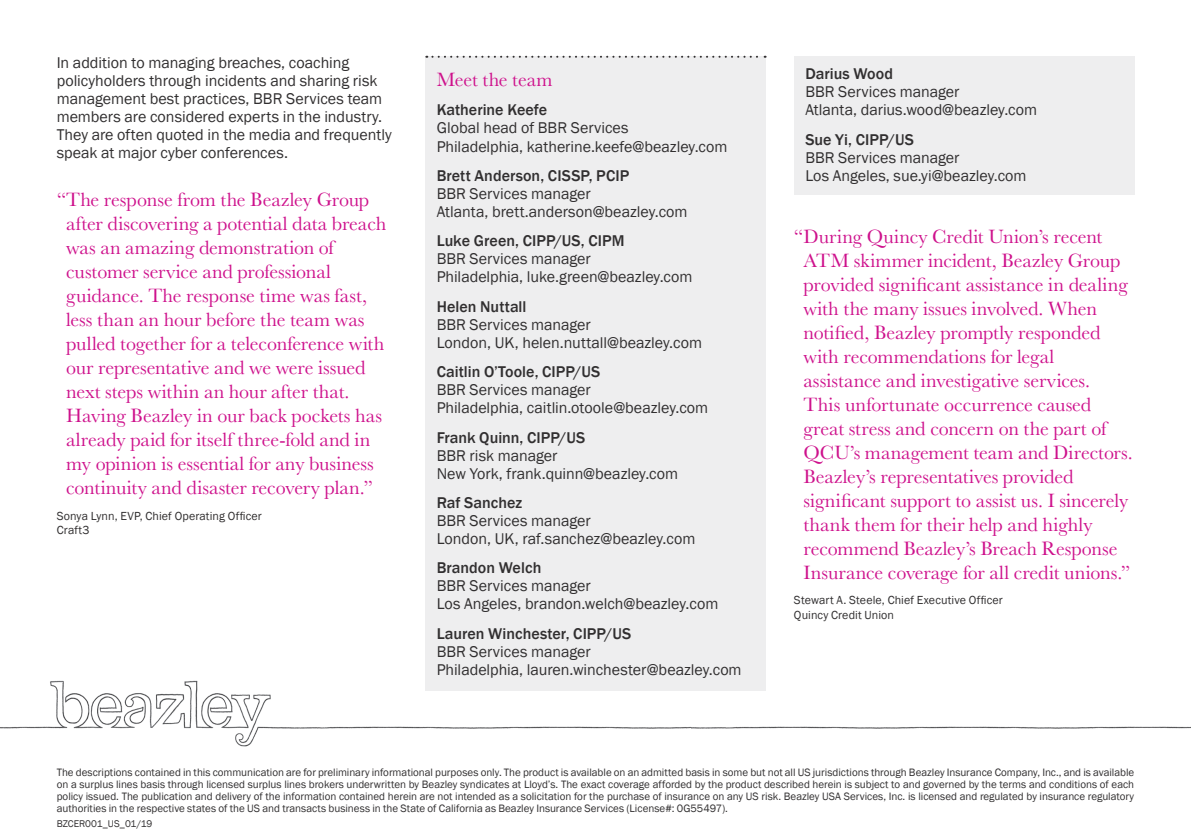
<style>
.page{position:relative;width:1191px;height:840px;background:#fff}
.page>*{position:absolute;margin:0;border:0;box-sizing:border-box;transform-origin:0 0}
._01_Intro___Headings{font:20px/24px "Baskerville";letter-spacing:-.005em;color:#ce118c}
.t1{font:16px/18px "Franklin Gothic";color:#312f30}
._02_Source{font:12px/14px "Franklin Gothic";letter-spacing:.01em;color:#312f30}
.t2{font:11px/12px "Franklin Gothic";color:#312f30;text-align:justify}
.t3{font:10px "Franklin Gothic";letter-spacing:-.005em;color:#312f30}
.s1{font-weight:500}
</style>
<div class="page">
<img style="left:0;top:680px;width:692px;height:67px">
<img style="left:692px;top:643px;width:499px;height:86px">
<div style="left:425px;top:57px;width:340px;height:633px;background:#eeeeef"></div>
<div style="left:794px;top:57px;width:340px;height:138px;background:#eeeeef"></div>
<svg style="left:426px;top:56px;width:339px;height:2px"></svg>
<p class="t1" style="left:57px;top:54px;width:336px">In addition to managing breaches, coaching policyholders through incidents and sharing risk management best practices, BBR Services team members are considered experts in the industry.<br>They are often quoted in the media and frequently speak at major cyber conferences.</p>
<p class="_01_Intro___Headings" style="left:66px;top:187px;width:322px;text-indent:-9px">“The response from the Beazley Group after discovering a potential data breach was an amazing demonstration of customer service and professional guidance. The response time was fast, less than an hour before the team was pulled together for a teleconference with our representative and we were issued next steps within an hour after that.<br>Having Beazley in our back pockets has already paid for itself three-fold and in my opinion is essential for any business continuity and disaster recovery plan.”</p>
<p class="_02_Source" style="left:57px;top:508px;width:206px">Sonya Lynn, EVP, Chief Operating Officer<br>Craft3</p>
<p class="_01_Intro___Headings" style="left:437px;top:68px;width:117px">Meet the team</p>
<p class="t1" style="left:437px;top:101px;width:292px"><span class="s1">Katherine Keefe<br></span>Global head of BBR Services<br>Philadelphia, katherine.keefe@beazley.com</p>
<p class="t1" style="left:437px;top:167px;width:252px"><span class="s1">Brett Anderson, CISSP, PCIP<br></span>BBR Services manager<br>Atlanta, brett.anderson@beazley.com</p>
<p class="t1" style="left:437px;top:232px;width:257px"><span class="s1">Luke Green, CIPP/US, CIPM<br></span>BBR Services manager<br>Philadelphia, luke.green@beazley.com</p>
<p class="t1" style="left:437px;top:297px;width:267px"><span class="s1">Helen Nuttall<br></span>BBR Services manager<br>London, UK, helen.nuttall@beazley.com</p>
<p class="t1" style="left:437px;top:363px;width:273px"><span class="s1">Caitlin O’Toole, CIPP/US<br></span>BBR Services manager<br>Philadelphia, caitlin.otoole@beazley.com</p>
<p class="t1" style="left:437px;top:428px;width:243px"><span class="s1">Frank Quinn, CIPP/US<br></span>BBR risk manager<br>New York, frank.quinn@beazley.com</p>
<p class="t1" style="left:437px;top:493px;width:260px"><span class="s1">Raf Sanchez<br></span>BBR Services manager<br>London, UK, raf.sanchez@beazley.com</p>
<p class="t1" style="left:437px;top:559px;width:283px"><span class="s1">Brandon Welch<br></span>BBR Services manager<br>Los Angeles, brandon.welch@beazley.com</p>
<p class="t1" style="left:437px;top:624px;width:306px"><span class="s1">Lauren Winchester, CIPP/US<br></span>BBR Services manager<br>Philadelphia, lauren.winchester@beazley.com</p>
<p class="t1" style="left:805px;top:65px;width:233px"><span class="s1">Darius Wood<br></span>BBR Services manager<br>Atlanta, darius.wood@beazley.com</p>
<p class="t1" style="left:805px;top:131px;width:223px"><span class="s1">Sue Yi, CIPP/US<br></span>BBR Services manager<br>Los Angeles, sue.yi@beazley.com</p>
<p class="_01_Intro___Headings" style="left:803px;top:224px;width:331px;text-indent:-9px">“During Quincy Credit Union’s recent ATM skimmer incident, Beazley Group provided significant assistance in dealing with the many issues involved. When notified, Beazley promptly responded with recommendations for legal assistance and investigative services.<br>This unfortunate occurrence caused great stress and concern on the part of QCU’s management team and Directors.<br>Beazley’s representatives provided significant support to assist us. I sincerely thank them for their help and highly recommend Beazley’s Breach Response Insurance coverage for all credit unions.”</p>
<p class="_02_Source" style="left:794px;top:593px;width:210px">Stewart A. Steele, Chief Executive Officer<br>Quincy Credit Union</p>
<p class="t2" style="left:57px;top:766px;width:1079px">The descriptions contained in this communication are for preliminary informational purposes only. The product is available on an admitted basis in some but not all US jurisdictions through Beazley Insurance Company, Inc., and is available on a surplus lines basis through licensed surplus lines brokers underwritten by Beazley syndicates at Lloyd’s. The exact coverage afforded by the product described herein is subject to and governed by the terms and conditions of each policy issued. The publication and delivery of the information contained herein are not intended as a solicitation for the purchase of insurance on any US risk. Beazley USA Services, Inc. is licensed and regulated by insurance regulatory authorities in the respective states of the US and transacts business in the State of California as Beazley Insurance Services (License#: 0G55497).</p>
<p class="t3" style="left:57px;top:817px;width:97px">BZCER001_US_01/19</p>
</div>
